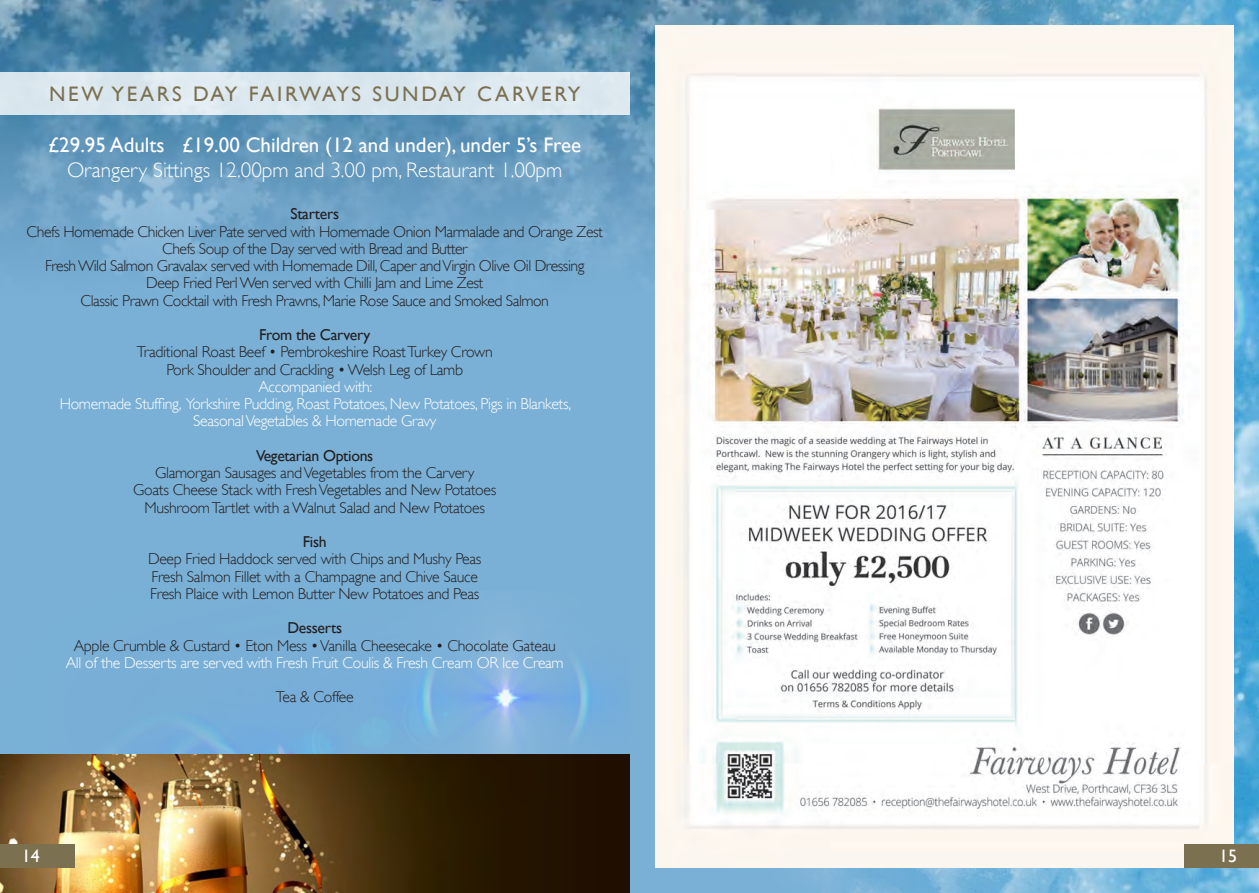
<style>
.page{position:relative;width:1259px;height:893px;background:#7ab0d6}
.page>*{position:absolute;margin:0;border:0;box-sizing:border-box;transform-origin:0 0}
.t1{font:21px "Gill Sans";color:#fff}
.t2{font:300 21px "Gill Sans";color:#fff}
.t3{font:21px "Gill Sans";letter-spacing:.13em;color:#7b7151}
.t4{font:18px "Gill Sans";color:#fff}
.t5{font:300 15.75px "Gill Sans";letter-spacing:-.02em;color:#231f20}
.t6{font:300 15.75px/17.2px "Gill Sans";letter-spacing:-.02em;color:#fff;text-align:center}
.t7{font:15.75px "Gill Sans";letter-spacing:-.02em;color:#231f20}
.s1{color:#231f20}
</style>
<div class="page">
<img style="left:0;top:0;width:764px;height:263px">
<img style="left:0;top:630px;width:629px;height:125px">
<div style="left:0;top:73px;width:629px;height:42px;background:#dce7ef"></div>
<img style="left:0;top:755px;width:629px;height:138px">
<img style="left:764px;top:0;width:495px;height:893px">
<img style="left:1233px;top:213px;width:26px;height:277px">
<img style="left:655px;top:26px;width:578px;height:841px">
<div style="left:0;top:843px;width:74px;height:24px;background:#7b7151"></div>
<div style="left:1184px;top:843px;width:75px;height:24px;background:#7b7151"></div>
<p class="t3" style="left:49px;top:82px;width:533px">NEW YEARS DAY FAIRWAYS SUNDAY CARVERY</p>
<p class="t1" style="left:48px;top:132px;width:534px">£29.95 Adults £19.00 Children (12 and under), under 5’s Free</p>
<p class="t2" style="left:67px;top:158px;width:497px">Orangery Sittings 12.00pm and 3.00 pm, Restaurant 1.00pm</p>
<p class="t7" style="left:290px;top:205px;width:50px">Starters</p>
<p class="t5" style="left:27px;top:222px;width:578px">Chefs Homemade Chicken Liver Pate served with Homemade Onion Marmalade and Orange Zest</p>
<p class="t5" style="left:162px;top:240px;width:307px">Chefs Soup of the Day served with Bread and Butter</p>
<p class="t5" style="left:45px;top:257px;width:541px">Fresh Wild Salmon Gravalax served with Homemade Dill, Caper and Virgin Olive Oil Dressing</p>
<p class="t5" style="left:146px;top:274px;width:338px">Deep Fried Perl Wen served with Chilli Jam and Lime Zest</p>
<p class="t5" style="left:81px;top:291px;width:470px">Classic Prawn Cocktail with Fresh Prawns, Marie Rose Sauce and Smoked Salmon</p>
<p class="t7" style="left:259px;top:325px;width:113px">From the Carvery</p>
<p class="t5" style="left:137px;top:343px;width:357px">Traditional Roast Beef • Pembrokeshire Roast Turkey Crown</p>
<p class="t5" style="left:166px;top:360px;width:298px">Pork Shoulder and Crackling • Welsh Leg of Lamb</p>
<p class="t6" style="left:258px;top:378px;width:116px">Accompanied with:</p>
<p class="t6" style="left:60px;top:395px;width:513px">Homemade Stuffing, Yorkshire Pudding, Roast Potatoes, New Potatoes, Pigs in Blankets,</p>
<p class="t6" style="left:193px;top:412px;width:245px">Seasonal Vegetables &amp; Homemade Gravy</p>
<p class="t7" style="left:256px;top:446px;width:119px">Vegetarian Options</p>
<p class="t5" style="left:155px;top:464px;width:321px">Glamorgan Sausages and Vegetables from the Carvery</p>
<p class="t5" style="left:133px;top:481px;width:364px">Goats Cheese Stack with Fresh Vegetables and New Potatoes</p>
<p class="t5" style="left:145px;top:498px;width:342px">Mushroom Tartlet with a Walnut Salad and New Potatoes</p>
<p class="t7" style="left:303px;top:532px;width:25px">Fish</p>
<p class="t5" style="left:148px;top:550px;width:335px">Deep Fried Haddock served with Chips and Mushy Peas</p>
<p class="t5" style="left:151px;top:567px;width:328px">Fresh Salmon Fillet with a Champagne and Chive Sauce</p>
<p class="t5" style="left:150px;top:584px;width:331px">Fresh Plaice with Lemon Butter New Potatoes and Peas</p>
<p class="t7" style="left:287px;top:619px;width:56px">Desserts</p>
<p class="t6" style="left:66px;top:637px;width:499px"><span class="s1">Apple Crumble &amp; Custard • Eton Mess • Vanilla Cheesecake • Chocolate Gateau<br></span>All of the Desserts are served with Fresh Fruit Coulis &amp; Fresh Cream OR Ice Cream</p>
<p class="t5" style="left:276px;top:688px;width:79px">Tea &amp; Coffee</p>
<p class="t4" style="left:22px;top:845px;width:19px">14</p>
<p class="t4" style="left:1219px;top:845px;width:19px">15</p>
</div>
